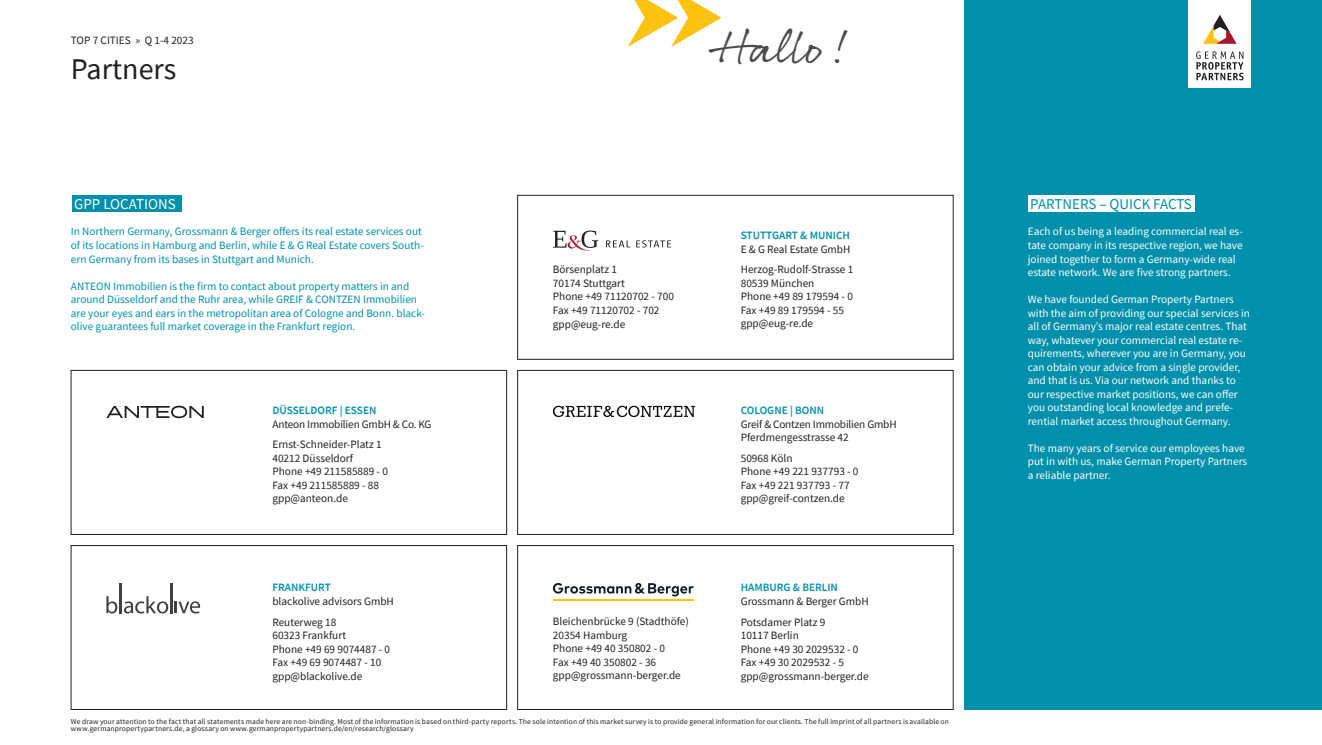
<style>
.page{position:relative;width:1322px;height:745px;background:#fff}
.page>*{position:absolute;margin:0;border:0;box-sizing:border-box;transform-origin:0 0}
.t1{font:47.62px "Rollerscript Smooth";color:#4b4c4d}
.t2{font:30px "Source Sans Pro";color:#231f20}
.t3{font:15px "Source Sans Pro";color:#0090ab}
.t4{font:15px "Source Sans Pro";color:#fff}
.t5{font:11.25px/13.5px "Source Sans Pro";color:#231f20}
.t6{font:11.25px/13.5px "Source Sans Pro";color:#fff}
.t7{font:11.25px/13.5px "Source Sans Pro";color:#0090ab}
.t8{font:600 11.25px "Source Sans Pro";color:#0090ab}
.t9{font:7.5px/7.5px "Source Sans Pro";letter-spacing:.02em;color:#231f20}
</style>
<div class="page">
<div style="left:71px;top:370px;width:436px;height:164px;border:1px solid #231f20"></div>
<div style="left:71px;top:545px;width:436px;height:164px;border:1px solid #231f20"></div>
<div style="left:517px;top:195px;width:436px;height:164px;border:1px solid #231f20"></div>
<div style="left:517px;top:545px;width:436px;height:164px;border:1px solid #231f20"></div>
<div style="left:517px;top:370px;width:436px;height:164px;border:1px solid #231f20"></div>
<div style="left:964px;top:0;width:358px;height:709px;background:#0090ab"></div>
<div style="left:1188px;top:0;width:63px;height:88px;background:#fff"></div>
<svg style="left:1196px;top:51px;width:47px;height:29px"></svg>
<svg style="left:1203px;top:15px;width:33px;height:29px"></svg>
<div style="left:1028px;top:195px;width:166px;height:16px;background:#fff"></div>
<div style="left:72px;top:195px;width:110px;height:16px;background:#0090ab"></div>
<svg style="left:627px;top:0;width:94px;height:47px"></svg>
<svg style="left:106px;top:405px;width:98px;height:13px"></svg>
<hr style="left:120px;top:582px;width:2px;height:31px;background:#40403f">
<svg style="left:124px;top:596px;width:44px;height:17px"></svg>
<hr style="left:170px;top:582px;width:2px;height:31px;background:#40403f">
<svg style="left:175px;top:601px;width:25px;height:12px"></svg>
<svg style="left:106px;top:596px;width:11px;height:17px"></svg>
<svg style="left:553px;top:230px;width:45px;height:20px"></svg>
<svg style="left:606px;top:240px;width:24px;height:7px"></svg>
<svg style="left:636px;top:240px;width:35px;height:7px"></svg>
<svg style="left:553px;top:583px;width:140px;height:13px"></svg>
<hr style="left:553px;top:598px;width:140px;height:2px;background:#fec210">
<svg style="left:553px;top:405px;width:142px;height:12px"></svg>
<p class="t5" style="left:71px;top:33px;width:124px">TOP 7 CITIES » Q 1-4 2023</p>
<h2 class="t2" style="left:71px;top:50px;width:107px">Partners</h2>
<h3 class="t4" style="left:74px;top:194px;width:103px">GPP LOCATIONS</h3>
<p class="t7" style="left:71px;top:225px;width:354px">In Northern Germany, Grossmann &amp; Berger offers its real estate services out of its locations in Hamburg and Berlin, while E &amp; G Real Estate covers South&shy;ern Germany from its bases in Stuttgart and Munich.</p>
<p class="t7" style="left:71px;top:279px;width:355px">ANTEON Immobilien is the firm to contact about property matters in and around Düsseldorf and the Ruhr area, while GREIF &amp; CONTZEN Immobilien are your eyes and ears in the metropolitan area of Cologne and Bonn. black&shy;olive guarantees full market coverage in the Frankfurt region.</p>
<p class="t8" style="left:272px;top:403px;width:106px">DÜSSELDORF | ESSEN</p>
<p class="t5" style="left:272px;top:413px;width:161px;line-height:20.6px">Anteon Immobilien GmbH &amp; Co. KG<br>Ernst-Schneider-Platz 1</p>
<p class="t5" style="left:272px;top:451px;width:117px">40212 Düsseldorf<br>Phone +49 211585889 - 0<br>Fax +49 211585889 - 88 gpp@anteon.de</p>
<p class="t8" style="left:272px;top:580px;width:60px">FRANKFURT</p>
<p class="t5" style="left:272px;top:590px;width:123px;line-height:20.6px">blackolive advisors GmbH<br>Reuterweg 18</p>
<p class="t5" style="left:272px;top:628px;width:119px">60323 Frankfurt<br>Phone +49 69 9074487 - 0<br>Fax +49 69 9074487 - 10 gpp@blackolive.de</p>
<h1 class="t1" style="left:713px;top:17px;width:140px">Hallo!</h1>
<p class="t5" style="left:553px;top:263px;width:123px">Börsenplatz 1<br>70174 Stuttgart<br>Phone +49 71120702 - 700<br>Fax +49 71120702 - 702 gpp@eug-re.de</p>
<p class="t5" style="left:553px;top:614px;width:138px">Bleichenbrücke 9 (Stadthöfe)<br>20354 Hamburg<br>Phone +49 40 350802 - 0<br>Fax +49 40 350802 - 36 gpp@grossmann-berger.de</p>
<p class="t8" style="left:741px;top:228px;width:111px">STUTTGART &amp; MUNICH</p>
<p class="t5" style="left:741px;top:238px;width:114px;line-height:20.6px">E &amp; G Real Estate GmbH<br>Herzog-Rudolf-Strasse 1</p>
<p class="t5" style="left:741px;top:276px;width:114px">80539 München<br>Phone +49 89 179594 - 0<br>Fax +49 89 179594 - 55 gpp@eug-re.de</p>
<p class="t8" style="left:741px;top:403px;width:85px">COLOGNE | BONN</p>
<p class="t5" style="left:741px;top:417px;width:157px">Greif &amp; Contzen Immobilien GmbH<br>Pferdmengesstrasse 42</p>
<p class="t5" style="left:741px;top:451px;width:119px">50968 Köln<br>Phone +49 221 937793 - 0<br>Fax +49 221 937793 - 77 gpp@greif-contzen.de</p>
<p class="t8" style="left:741px;top:580px;width:99px">HAMBURG &amp; BERLIN</p>
<p class="t5" style="left:741px;top:590px;width:129px;line-height:20.6px">Grossmann &amp; Berger GmbH<br>Potsdamer Platz 9</p>
<p class="t5" style="left:741px;top:628px;width:129px">10117 Berlin<br>Phone +49 30 2029532 - 0<br>Fax +49 30 2029532 - 5 gpp@grossmann-berger.de</p>
<p class="t9" style="left:71px;top:716px;width:879px">We draw your attention to the fact that all statements made here are non-binding. Most of the information is based on third-party reports. The sole intention of this market survey is to provide general information for our clients. The full imprint of all partners is available on www.germanpropertypartners.de, a glossary on www.germanpropertypartners.de/en/research/glossary</p>
<h3 class="t3" style="left:1030px;top:194px;width:163px">PARTNERS – QUICK FACTS</h3>
<p class="t6" style="left:1028px;top:225px;width:217px">Each of us being a leading commercial real es&shy;tate company in its respective region, we have joined together to form a Germany-wide real estate network. We are five strong partners.</p>
<p class="t6" style="left:1028px;top:292px;width:224px">We have founded German Property Partners with the aim of providing our special services in all of Germany’s major real estate centres. That way, whatever your commercial real estate re&shy;quirements, wherever you are in Germany, you can obtain your advice from a single provider, and that is us. Via our network and thanks to our respective market positions, we can offer you outstanding local knowledge and prefe&shy;rential market access throughout Germany.</p>
<p class="t6" style="left:1028px;top:441px;width:221px">The many years of service our employees have put in with us, make German Property Partners a reliable partner.</p>
</div>
